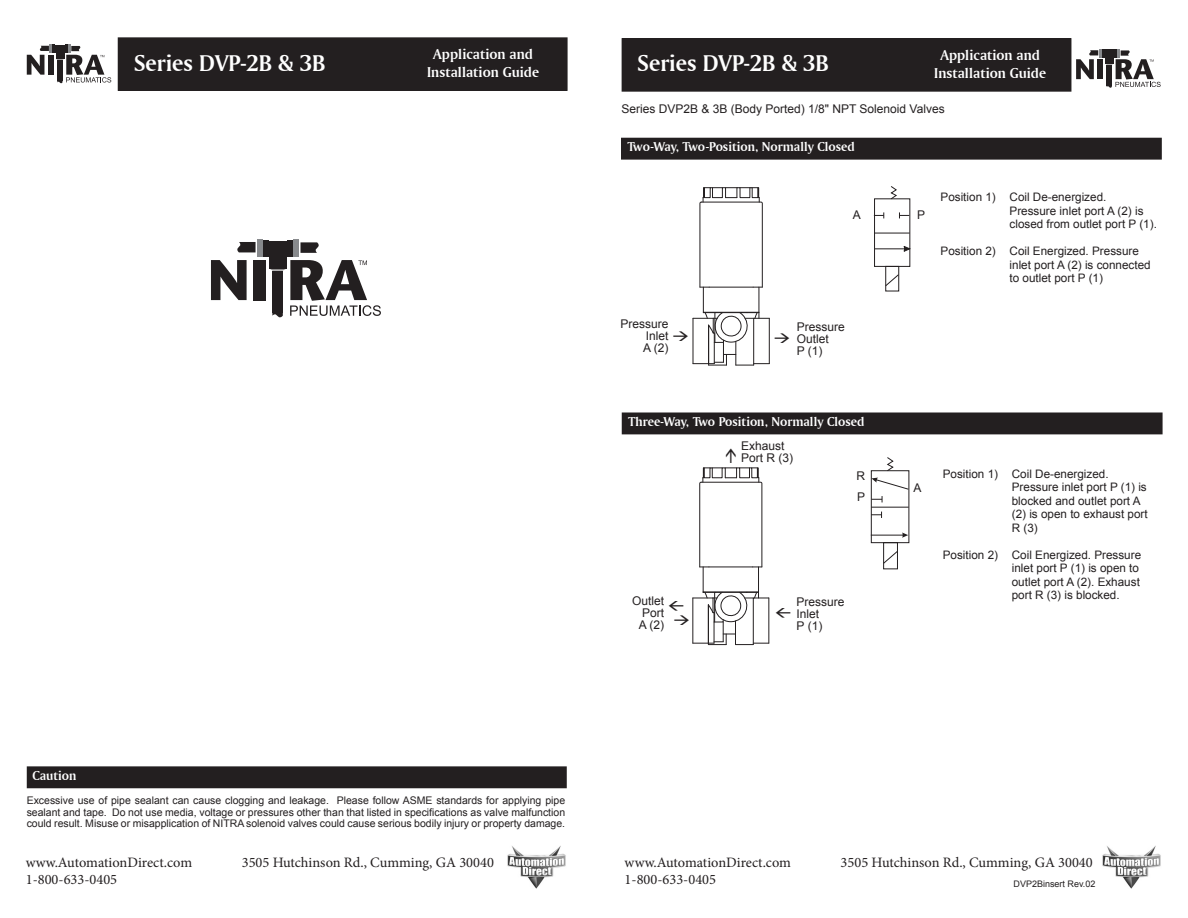
<style>
.page{position:relative;width:1188px;height:918px;background:#fff}
.page>*{position:absolute;margin:0;border:0;box-sizing:border-box;transform-origin:0 0}
.t1{font:24px "Amerigo BT Bold A";color:#fff}
.t2{font:15px "Amerigo BT Bold A";color:#fff}
.t3{font:14.4px "Minion Pro";color:#231f20}
.t4{font:13.5px "Amerigo BT Bold A";color:#fff}
.t5{font:12px/12px "Arial";color:#231f20}
.t6{font:11.7px/13.5px "Arial";color:#231f20}
.t7{font:10.5px/11.6px "Arial";color:#231f20;text-align:justify}
.t8{font:9px "Arial";color:#231f20}
</style>
<div class="page">
<div style="left:622px;top:39px;width:449px;height:52px;background:#231f20"></div>
<div style="left:622px;top:38px;width:449px;height:54px;border:2px solid #231f20"></div>
<svg style="left:1076px;top:49px;width:85px;height:39px"></svg>
<img style="left:507px;top:846px;width:59px;height:43px">
<img style="left:1102px;top:846px;width:59px;height:43px">
<div style="left:622px;top:138px;width:539px;height:21px;background:#231f20"></div>
<div style="left:621px;top:138px;width:541px;height:22px;border:2px solid #231f20"></div>
<div style="left:874px;top:198px;width:36px;height:69px;border:1px solid #231f20"></div>
<div style="left:885px;top:266px;width:14px;height:25px;border:1px solid #231f20"></div>
<svg style="left:885px;top:274px;width:15px;height:13px"></svg>
<hr style="left:874px;top:233px;width:36px;height:1px;background:#231f20">
<svg style="left:874px;top:212px;width:10px;height:6px"></svg>
<hr style="left:875px;top:248px;width:32px;height:1px;background:#231f20">
<svg style="left:902px;top:245px;width:9px;height:8px"></svg>
<svg style="left:890px;top:186px;width:8px;height:14px"></svg>
<svg style="left:899px;top:212px;width:10px;height:6px"></svg>
<div style="left:622px;top:413px;width:540px;height:21px;background:#231f20"></div>
<div style="left:622px;top:412px;width:541px;height:22px;border:2px solid #231f20"></div>
<div style="left:871px;top:470px;width:38px;height:73px;border:1px solid #231f20"></div>
<div style="left:883px;top:542px;width:15px;height:27px;border:1px solid #231f20"></div>
<svg style="left:883px;top:550px;width:15px;height:15px"></svg>
<hr style="left:871px;top:507px;width:38px;height:1px;background:#231f20">
<svg style="left:871px;top:512px;width:11px;height:6px"></svg>
<svg style="left:872px;top:496px;width:11px;height:6px"></svg>
<hr style="left:871px;top:535px;width:34px;height:1px;background:#231f20">
<svg style="left:902px;top:533px;width:6px;height:5px"></svg>
<svg style="left:871px;top:478px;width:39px;height:12px"></svg>
<svg style="left:886px;top:457px;width:8px;height:15px"></svg>
<div style="left:28px;top:767px;width:538px;height:21px;background:#231f20"></div>
<div style="left:27px;top:766px;width:540px;height:22px;border:2px solid #231f20"></div>
<div style="left:253px;top:260px;width:13px;height:40px;background:#231f20"></div>
<div style="left:263px;top:240px;width:5px;height:17px;background:#231f20"></div>
<div style="left:269px;top:255px;width:17px;height:14px;background:#231f20"></div>
<div style="left:267px;top:241px;width:21px;height:15px;background:#231f20"></div>
<svg style="left:211px;top:240px;width:51px;height:60px"></svg>
<svg style="left:270px;top:240px;width:111px;height:77px"></svg>
<div style="left:118px;top:38px;width:449px;height:52px;background:#231f20"></div>
<div style="left:118px;top:37px;width:450px;height:54px;border:2px solid #231f20"></div>
<svg style="left:27px;top:45px;width:84px;height:38px"></svg>
<svg style="left:692px;top:467px;width:77px;height:178px"></svg>
<svg style="left:692px;top:187px;width:78px;height:179px"></svg>
<p class="t1" style="left:134px;top:48px;width:193px">Series DVP-2B &amp; 3B</p>
<p class="t2" style="left:433px;top:45px;width:101px">Application and</p>
<p class="t2" style="left:427px;top:63px;width:113px">Installation Guide</p>
<p class="t4" style="left:32px;top:767px;width:46px">Caution</p>
<p class="t7" style="left:27px;top:795px;width:540px">Excessive use of pipe sealant can cause clogging and leakage. Please follow ASME standards for applying pipe sealant and tape. Do not use media, voltage or pressures other than that listed in specifications as valve malfunction could result. Misuse or misapplication of NITRA solenoid valves could cause serious bodily injury or property damage.</p>
<p class="t3" style="left:26px;top:852px;width:168px">www.AutomationDirect.com</p>
<p class="t3" style="left:242px;top:852px;width:254px">3505 Hutchinson Rd., Cumming, GA 30040</p>
<p class="t3" style="left:26px;top:870px;width:93px">1-800-633-0405</p>
<p class="t2" style="left:940px;top:46px;width:101px">Application and</p>
<p class="t2" style="left:934px;top:64px;width:113px">Installation Guide</p>
<p class="t1" style="left:638px;top:48px;width:193px">Series DVP-2B &amp; 3B</p>
<p class="t5" style="left:621px;top:103px;width:325px">Series DVP2B &amp; 3B (Body Ported) 1/8" NPT Solenoid Valves</p>
<p class="t4" style="left:628px;top:138px;width:229px">Two-Way, Two-Position, Normally Closed</p>
<p class="t6" style="left:941px;top:190px;width:167px">Position 1) Coil De-energized.</p>
<p class="t6" style="left:1010px;top:204px;width:135px">Pressure inlet port A (2) is</p>
<p class="t6" style="left:1010px;top:217px;width:149px">closed from outlet port P (1).</p>
<p class="t6" style="left:1010px;top:244px;width:143px;text-indent:-69px">Position 2) Coil Energized. Pressure inlet port A (2) is connected</p>
<p class="t6" style="left:1010px;top:271px;width:95px">to outlet port P (1)</p>
<p class="t5" style="left:853px;top:208px;width:10px">A</p>
<p class="t5" style="left:917px;top:208px;width:10px">P</p>
<p class="t5" style="left:620px;top:318px;width:50px">Pressure</p>
<p class="t5" style="left:646px;top:330px;width:24px">Inlet</p>
<p class="t5" style="left:643px;top:342px;width:27px">A (2)</p>
<p class="t5" style="left:797px;top:320px;width:50px">Pressure<br>Outlet</p>
<p class="t5" style="left:797px;top:344px;width:27px">P (1)</p>
<p class="t4" style="left:628px;top:413px;width:238px">Three-Way, Two Position, Normally Closed</p>
<p class="t5" style="left:632px;top:595px;width:34px">Outlet</p>
<p class="t5" style="left:642px;top:607px;width:24px">Port</p>
<p class="t5" style="left:639px;top:619px;width:27px">A (2)</p>
<p class="t5" style="left:741px;top:440px;width:45px">Exhaust</p>
<p class="t5" style="left:741px;top:452px;width:54px">Port R (3)</p>
<p class="t5" style="left:856px;top:470px;width:10px">R</p>
<p class="t5" style="left:857px;top:490px;width:10px">P</p>
<p class="t5" style="left:797px;top:595px;width:50px">Pressure</p>
<p class="t5" style="left:797px;top:607px;width:24px">Inlet</p>
<p class="t5" style="left:797px;top:619px;width:27px">P (1)</p>
<p class="t5" style="left:914px;top:482px;width:10px">A</p>
<p class="t6" style="left:1012px;top:467px;width:137px;text-indent:-69px">Position 1) Coil De-energized.<br>Pressure inlet port P (1) is</p>
<p class="t6" style="left:1012px;top:494px;width:130px">blocked and outlet port A</p>
<p class="t6" style="left:1012px;top:507px;width:137px">(2) is open to exhaust port</p>
<p class="t6" style="left:1012px;top:521px;width:27px">R (3)</p>
<p class="t6" style="left:943px;top:548px;width:200px;text-align:right">Position 2) Coil Energized. Pressure inlet port P (1) is open to</p>
<p class="t6" style="left:1012px;top:575px;width:130px">outlet port A (2). Exhaust</p>
<p class="t6" style="left:1012px;top:588px;width:109px">port R (3) is blocked.</p>
<p class="t3" style="left:625px;top:852px;width:168px">www.AutomationDirect.com</p>
<p class="t3" style="left:841px;top:852px;width:254px">3505 Hutchinson Rd., Cumming, GA 30040</p>
<p class="t3" style="left:625px;top:870px;width:93px">1-800-633-0405</p>
<p class="t8" style="left:1014px;top:878px;width:83px">DVP2Binsert Rev.02</p>
</div>
